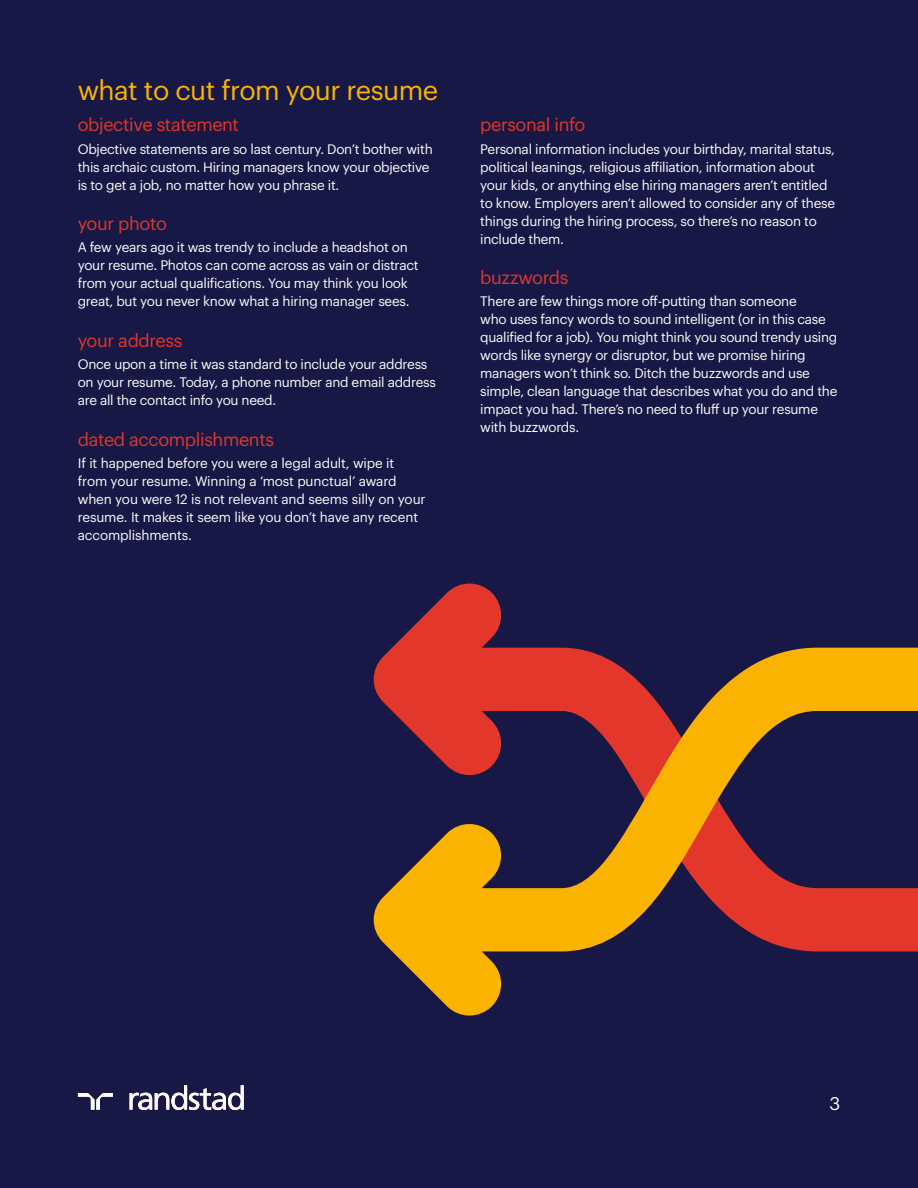
<style>
.page{position:relative;width:918px;height:1188px;background:#171846}
.page>*{position:absolute;margin:0;border:0;box-sizing:border-box;transform-origin:0 0}
.t1{font:27px "Graphik";letter-spacing:-.02em;color:#fab300}
.t2{font:18px "Graphik";letter-spacing:-.02em;color:#e2372a}
.t3{font:18px "Graphik";color:#fffbf8}
.t4{font:13.5px/18px "Graphik";letter-spacing:-.02em;color:#fffbf8}
</style>
<div class="page">
<svg style="left:78px;top:1093px;width:35px;height:17px"></svg>
<svg style="left:130px;top:1085px;width:114px;height:25px"></svg>
<svg style="left:392px;top:583px;width:526px;height:65px"></svg>
<svg style="left:373px;top:648px;width:545px;height:368px"></svg>
<h1 class="t1" style="left:78px;top:70px;width:362px">what to cut from your resume</h1>
<h2 class="t2" style="left:78px;top:111px;width:163px">objective statement</h2>
<p class="t4" style="left:78px;top:139px;width:356px">Objective statements are so last century. Don’t bother with this archaic custom. Hiring managers know your objective is to get a job, no matter how you phrase it.</p>
<h2 class="t2" style="left:78px;top:210px;width:91px">your photo</h2>
<p class="t4" style="left:78px;top:237px;width:342px">A few years ago it was trendy to include a headshot on your resume. Photos can come across as vain or distract from your actual qualifications. You may think you look great, but you never know what a hiring manager sees.</p>
<h2 class="t2" style="left:78px;top:327px;width:106px">your address</h2>
<p class="t4" style="left:78px;top:354px;width:360px">Once upon a time it was standard to include your address on your resume. Today, a phone number and email address are all the contact info you need.</p>
<h2 class="t2" style="left:78px;top:426px;width:198px">dated accomplishments</h2>
<p class="t4" style="left:78px;top:453px;width:349px">If it happened before you were a legal adult, wipe it from your resume. Winning a ‘most punctual’ award when you were 12 is not relevant and seems silly on your resume. It makes it seem like you don’t have any recent accomplishments.</p>
<h2 class="t2" style="left:480px;top:111px;width:107px">personal info</h2>
<p class="t4" style="left:480px;top:139px;width:356px">Personal information includes your birthday, marital status, political leanings, religious affiliation, information about your kids, or anything else hiring managers aren’t entitled to know. Employers aren’t allowed to consider any of these things during the hiring process, so there’s no reason to include them.</p>
<h2 class="t2" style="left:480px;top:264px;width:90px">buzzwords</h2>
<p class="t4" style="left:480px;top:291px;width:359px">There are few things more off-putting than someone<br>who uses fancy words to sound intelligent (or in this case qualified for a job). You might think you sound trendy using words like synergy or disruptor, but we promise hiring managers won’t think so. Ditch the buzzwords and use simple, clean language that describes what you do and the impact you had. There’s no need to fluff up your resume with buzzwords.</p>
<h2 class="t3" style="left:829px;top:1090px;width:12px">3</h2>
</div>
